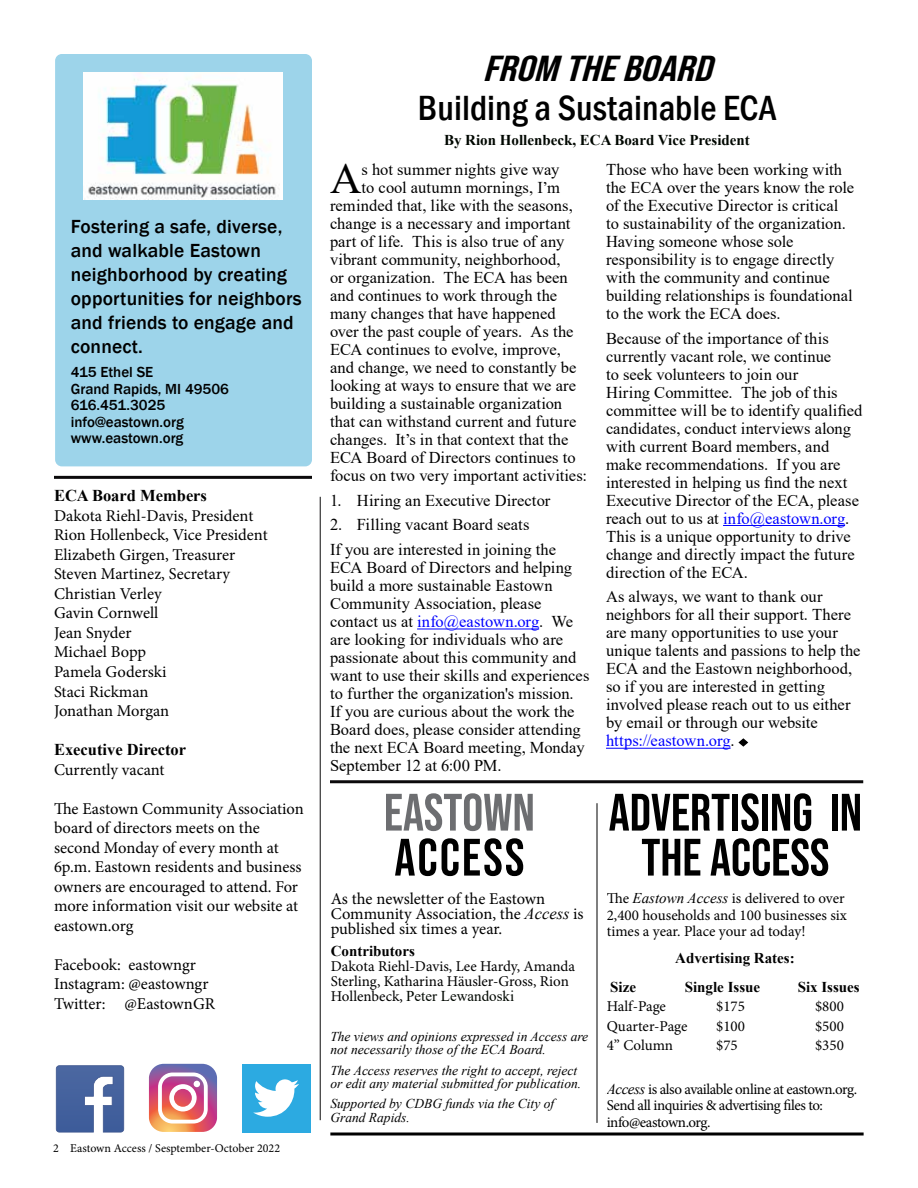
<style>
.page{position:relative;width:918px;height:1188px;background:#fff}
.page>*{position:absolute;margin:0;border:0;box-sizing:border-box;transform-origin:0 0}
.t1{font:52.5px/45px "Bebas Neue";color:#000;text-align:center}
.t2{font:52.5px "Bebas Neue";color:#6d6e71}
.t3{font:43.65px "Times New Roman";color:#000}
.t4{font:500 condensed 36px "Franklin Gothic";color:#000}
.t5{font:italic 36px "Bebas Neue";color:#000;scale:1.23 1}
.t6{font:500 19.5px/24px "Franklin Gothic";letter-spacing:.01em;color:#000}
.t7{font:16.5px/18px "Times New Roman";color:#000}
.t8{font:16.5px/19.5px "Minion Pro";letter-spacing:-.005em;color:#000}
.t9{font:700 16.5px "Times New Roman";color:#000}
.t10{font:15px/16.5px "Minion Pro";letter-spacing:-.005em;color:#000}
.t11{font:15px/16.5px "Minion Pro";letter-spacing:-.03em;color:#000}
.t12{font:500 15px/16.5px "Franklin Gothic";color:#000}
.t13{font:700 15px "Times New Roman";color:#000}
.t14{font:700 15px "Times New Roman";color:#000700}
.t15{font:15px "Times New Roman";color:#000700}
.t16{font:italic 13.5px/13.5px "Times New Roman";color:#000}
.t17{font:12px "Minion Pro";color:#000}
.s1{color:#00f}
.s2{font-family:"Times New Roman";font-style:italic}
.s3{font-family:"Minion Pro";color:#000}
</style>
<div class="page">
<div style="left:55px;top:54px;width:257px;height:412px;background:#9dd4ea;border-radius:7px"></div>
<hr style="left:330px;top:780px;width:533px;height:3px;background:#0b0a0b">
<hr style="left:54px;top:476px;width:258px;height:3px;background:#0b0a0b">
<hr style="left:320px;top:497px;width:1px;height:623px;background:#0b0a0b">
<svg style="left:330px;top:1132px;width:534px;height:4px;background:#3f3f3f"></svg>
<hr style="left:597px;top:803px;width:1px;height:320px;background:#000">
<svg style="left:56px;top:1065px;width:68px;height:67px;background:#627aac"></svg>
<svg style="left:149px;top:1064px;width:68px;height:68px"></svg>
<div style="left:242px;top:1064px;width:69px;height:68px;background:#2caae1"></div>
<svg style="left:253px;top:1079px;width:46px;height:38px"></svg>
<img style="left:83px;top:73px;width:199px;height:126px">
<hr style="left:417px;top:629px;width:122px;height:1px;background:#00f">
<hr style="left:723px;top:525px;width:122px;height:1px;background:#00f">
<hr style="left:606px;top:748px;width:125px;height:1px;background:#00f">
<svg style="left:738px;top:738px;width:11px;height:9px"></svg>
<p class="t6" style="left:71px;top:214px;width:232px">Fostering a safe, diverse, and walkable Eastown neighborhood by creating opportunities for neighbors and friends to engage and connect.</p>
<p class="t12" style="left:71px;top:364px;width:160px">415 Ethel SE<br>Grand Rapids, MI 49506<br>616.451.3025 info@eastown.org www.eastown.org</p>
<p class="t9" style="left:54px;top:484px;width:155px">ECA Board Members</p>
<p class="t8" style="left:54px;top:506px;width:215px">Dakota Riehl-Davis, President<br>Rion Hollenbeck, Vice President<br>Elizabeth Girgen, Treasurer<br>Steven Martinez, Secretary<br>Christian Verley<br>Gavin Cornwell<br>Jean Snyder<br>Michael Bopp<br>Pamela Goderski<br>Staci Rickman<br>Jonathan Morgan</p>
<p class="t9" style="left:54px;top:738px;width:134px">Executive Director</p>
<p class="t8" style="left:54px;top:760px;width:112px">Currently vacant</p>
<p class="t8" style="left:54px;top:799px;width:251px">The Eastown Community Association board of directors meets on the second Monday of every month at<br>6p.m. Eastown residents and business owners are encouraged to attend. For more information visit our website at eastown.org</p>
<p class="t8" style="left:54px;top:955px;width:163px">Facebook: eastowngr<br>Instagram: @eastowngr<br>Twitter: @EastownGR</p>
<p class="t17" style="left:53px;top:1140px;width:229px">2 Eastown Access / Sesptember-October 2022</p>
<h3 class="t5" style="left:483px;top:48px;width:196px">FROM THEBOARD</h3>
<h3 class="t4" style="left:418px;top:84px;width:360px">Building a Sustainable ECA</h3>
<p class="t14" style="left:444px;top:129px;width:307px">By Rion Hollenbeck, ECA Board Vice President</p>
<h2 class="t3" style="left:330px;top:148px;width:33px">A</h2>
<p class="t7" style="left:362px;top:160px;width:199px">s hot summer nights give way</p>
<p class="t7" style="left:362px;top:178px;width:200px">to cool autumn mornings, I’m</p>
<p class="t7" style="left:330px;top:196px;width:244px">reminded that, like with the seasons,</p>
<p class="t7" style="left:330px;top:214px;width:242px">change is a necessary and important</p>
<p class="t7" style="left:330px;top:232px;width:236px">part of life. This is also true of any</p>
<p class="t7" style="left:330px;top:250px;width:232px">vibrant community, neighborhood,</p>
<p class="t7" style="left:330px;top:268px;width:239px">or organization. The ECA has been</p>
<p class="t7" style="left:330px;top:286px;width:229px">and continues to work through the</p>
<p class="t7" style="left:330px;top:304px;width:227px">many changes that have happened</p>
<p class="t7" style="left:330px;top:322px;width:245px">over the past couple of years. As the</p>
<p class="t7" style="left:330px;top:340px;width:232px">ECA continues to evolve, improve,</p>
<p class="t7" style="left:330px;top:358px;width:248px">and change, we need to constantly be</p>
<p class="t7" style="left:330px;top:376px;width:248px">looking at ways to ensure that we are</p>
<p class="t7" style="left:330px;top:394px;width:234px">building a sustainable organization</p>
<p class="t7" style="left:330px;top:412px;width:248px">that can withstand current and future</p>
<p class="t7" style="left:330px;top:430px;width:240px">changes. It’s in that context that the</p>
<p class="t7" style="left:330px;top:448px;width:247px">ECA Board of Directors continues to</p>
<p class="t7" style="left:330px;top:466px;width:259px">focus on two very important activities:</p>
<p class="t7" style="left:330px;top:491px;width:222px">1. Hiring an Executive Director</p>
<p class="t7" style="left:330px;top:512px;width:228px;line-height:24.8px">2. Filling vacant Board seats<br>If you are interested in joining the</p>
<p class="t7" style="left:330px;top:558px;width:261px">ECA Board of Directors and helping build a more sustainable Eastown Community Association, please contact us at <span class="s1">info@eastown.org</span>. We are looking for individuals who are passionate about this community and want to use their skills and experiences to further the organization's mission.<br>If you are curious about the work the Board does, please consider attending the next ECA Board meeting, Monday September 12 at 6:00 PM.</p>
<h1 class="t2" style="left:384px;top:783px;width:153px">EASTOWN</h1>
<h1 class="t1" style="left:394px;top:834px;width:131px">ACCESS</h1>
<p class="t8" style="left:331px;top:892px;width:254px;line-height:15px">As the newsletter of the Eastown<br>Community Association, the <span class="s2">Access</span> is published six times a year.</p>
<p class="t13" style="left:331px;top:940px;width:86px">Contributors</p>
<p class="t10" style="left:331px;top:959px;width:246px;line-height:15px">Dakota Riehl-Davis, Lee Hardy, Amanda<br>Sterling, Katharina Häusler-Gross, Rion</p>
<p class="t15" style="left:331px;top:985px;width:185px"><span class="s3">Hollenbeck,</span> Peter Lewandoski</p>
<p class="t16" style="left:330px;top:1029px;width:259px">The views and opinions expressed in Access are not necessarily those of the ECA Board.</p>
<p class="t16" style="left:330px;top:1063px;width:252px">The Access reserves the right to accept, reject or edit any material submitted for publication.</p>
<p class="t16" style="left:330px;top:1097px;width:225px">Supported by CDBG funds via the City of<br>Grand Rapids.</p>
<p class="t7" style="left:606px;top:160px;width:250px">Those who have been working with the ECA over the years know the role of the Executive Director is critical to sustainability of the organization.<br>Having someone whose sole responsibility is to engage directly with the community and continue building relationships is foundational to the work the ECA does.</p>
<p class="t7" style="left:606px;top:329px;width:258px">Because of the importance of this currently vacant role, we continue<br>to seek volunteers to join our<br>Hiring Committee. The job of this committee will be to identify qualified candidates, conduct interviews along with current Board members, and make recommendations. If you are interested in helping us find the next Executive Director of the ECA, please reach out to us at <span class="s1">info@eastown.org</span>.<br>This is a unique opportunity to drive change and directly impact the future direction of the ECA.</p>
<p class="t7" style="left:606px;top:587px;width:256px">As always, we want to thank our neighbors for all their support. There are many opportunities to use your unique talents and passions to help the ECA and the Eastown neighborhood, so if you are interested in getting involved please reach out to us either by email or through our website <span class="s1">https://eastown.org</span>.</p>
<h1 class="t1" style="left:609px;top:789px;width:255px">ADVERTISING IN<br>THE ACCESS</h1>
<p class="t10" style="left:607px;top:890px;width:242px">The <span class="s2">Eastown Access</span> is delivered to over<br>2,400 households and 100 businesses six times a year. Place your ad today!</p>
<p class="t13" style="left:675px;top:948px;width:121px">Advertising Rates:</p>
<p class="t13" style="left:610px;top:976px;width:27px">Size</p>
<p class="t13" style="left:685px;top:976px;width:77px">Single Issue</p>
<p class="t13" style="left:798px;top:976px;width:64px">Six Issues</p>
<p class="t10" style="left:607px;top:998px;width:61px">Half-Page</p>
<p class="t10" style="left:716px;top:998px;width:30px">$175</p>
<p class="t10" style="left:815px;top:998px;width:30px">$800</p>
<p class="t10" style="left:607px;top:1018px;width:82px">Quarter-Page</p>
<p class="t10" style="left:716px;top:1018px;width:30px">$100</p>
<p class="t10" style="left:815px;top:1018px;width:30px">$500</p>
<p class="t10" style="left:607px;top:1037px;width:68px">4” Column</p>
<p class="t10" style="left:716px;top:1037px;width:23px">$75</p>
<p class="t10" style="left:815px;top:1037px;width:30px">$350</p>
<p class="t11" style="left:607px;top:1081px;width:252px"><span class="s2">Access</span> is also available online at eastown.org.<br>Send all inquiries &amp; advertising files to: info@eastown.org.</p>
</div>
